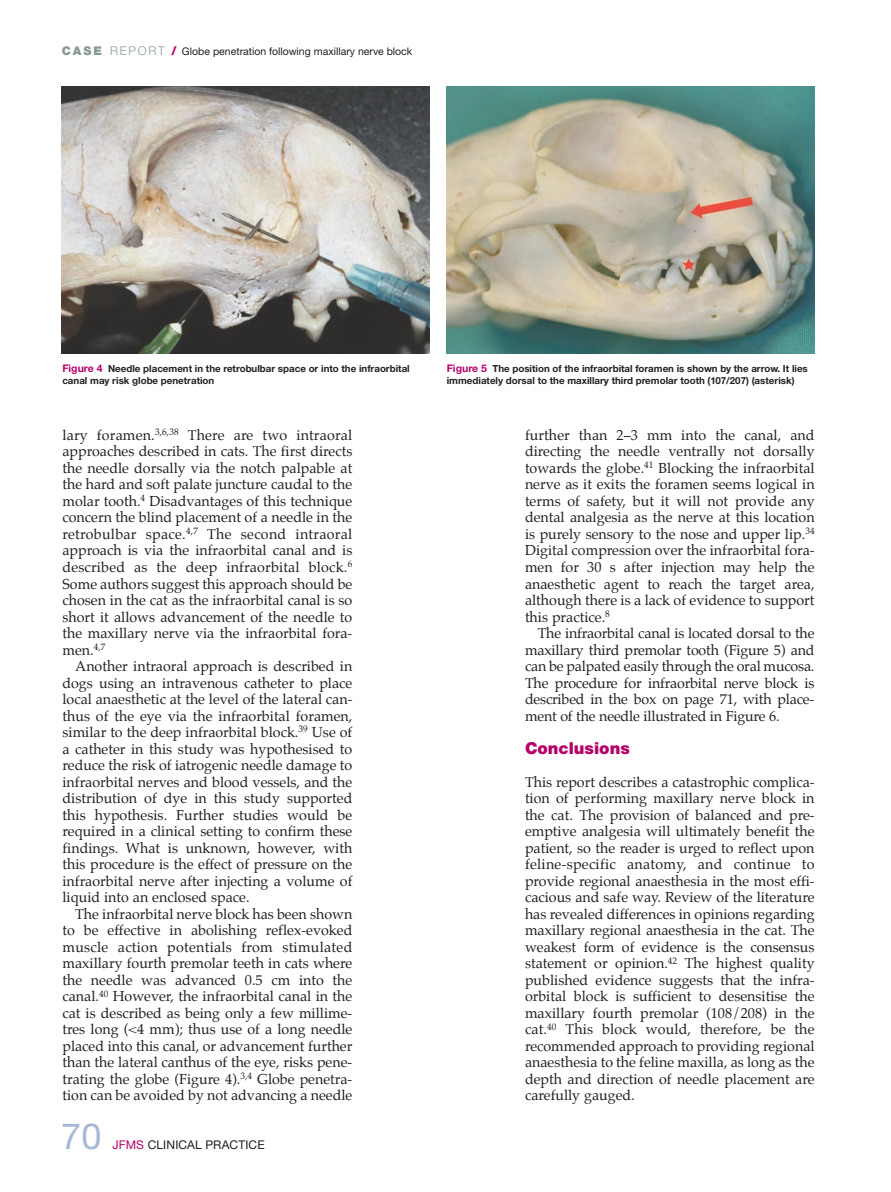
<style>
.page{position:relative;width:891px;height:1192px;background:#fff}
.page>*{position:absolute;margin:0;border:0;box-sizing:border-box;transform-origin:0 0}
.t1{font:36px "Helvetica Neue CE";color:#a6b8d3}
.t2{font:900 16.5px "Helvetica Neue CE";color:#b6036c}
.t3{font:14.25px/16.5px "Palatino";color:#231f20;text-align:justify}
.t4{font:12px "Helvetica Neue CE";letter-spacing:.01em;color:#231f20}
.t5{font:10.5px "Helvetica Neue CE";color:#231f20}
.t6{font:700 9.75px/11.2px "Helvetica Neue CE";color:#231f20}
.s1{font-weight:900;font-size:12px;color:#879994}
.s2{font-family:"Helvetica Neue";font-weight:300;font-size:12px;color:#879994}
.s3{font-weight:900;font-size:12px;color:#b6036c}
.s4{font-size:10.5px;color:#b6036c}
.s5{color:#b6036c}
</style>
<div class="page">
<img style="left:62px;top:86px;width:367px;height:268px">
<img style="left:447px;top:86px;width:367px;height:268px">
<p class="t5" style="left:62px;top:48px;width:352px"><span class="s1">C A S E</span> <span class="s2">R E P O R T</span> <span class="s3">/</span> Globe penetration following maxillary nerve block</p>
<p class="t6" style="left:62px;top:364px;width:349px"><span class="s4">Figure 4</span> Needle placement in the retrobulbar space or into the infraorbital canal may risk globe penetration</p>
<p class="t6" style="left:447px;top:364px;width:363px"><span class="s4">Figure 5</span> The position of the infraorbital foramen is shown by the arrow. It lies immediately dorsal to the maxillary third premolar tooth (107/207) (asterisk)</p>
<p class="t3" style="left:62px;top:428px;width:291px">lary foramen.<sup>3,6,38</sup> There are two intraoral approaches described in cats. The first directs the needle dorsally via the notch palpable at the hard and soft palate juncture caudal to the molar tooth.<sup>4</sup> disadvantages of this technique concern the blind placement of a needle in the retrobulbar space.<sup>4,7</sup> The second intraoral approach is via the infraorbital canal and is described as the deep infraorbital block.<sup>6<br></sup>Some authors suggest this approach should be chosen in the cat as the infraorbital canal is so short it allows advancement of the needle to the maxillary nerve via the infraorbital fora&shy;men.<sup>4,7</sup></p>
<p class="t3" style="left:62px;top:659px;width:291px;text-indent:13px">Another intraoral approach is described in dogs using an intravenous catheter to place local anaesthetic at the level of the lateral can&shy;thus of the eye via the infraorbital foramen, similar to the deep infraorbital block.<sup>39</sup> Use of a catheter in this study was hypothesised to reduce the risk of iatrogenic needle damage to infraorbital nerves and blood vessels, and the distribution of dye in this study supported this hypothesis. Further studies would be required in a clinical setting to confirm these findings. What is unknown, however, with this procedure is the effect of pressure on the infraorbital nerve after injecting a volume of liquid into an enclosed space.</p>
<p class="t3" style="left:62px;top:906px;width:291px;text-indent:13px">The infraorbital nerve block has been shown to be effective in abolishing reflex-evoked muscle action potentials from stimulated maxillary fourth premolar teeth in cats where the needle was advanced 0.5 cm into the canal.<sup>40</sup> However, the infraorbital canal in the cat is described as being only a few millime&shy;tres long (&lt;4 mm); thus use of a long needle placed into this canal, or advancement further than the lateral canthus of the eye, risks pene&shy;trating the globe (Figure 4).<sup>3,4</sup> Globe penetra&shy;tion can be avoided by not advancing a needle</p>
<h1 class="t1" style="left:61px;top:1122px;width:42px">70</h1>
<p class="t4" style="left:112px;top:1139px;width:154px"><span class="s5">JFMS</span> CLINICAL PRACTICE</p>
<p class="t3" style="left:525px;top:428px;width:291px">further than 2–3 mm into the canal, and directing the needle ventrally not dorsally towards the globe.<sup>41</sup> Blocking the infraorbital nerve as it exits the foramen seems logical in terms of safety, but it will not provide any dental analgesia as the nerve at this location is purely sensory to the nose and upper lip.<sup>34 </sup>digital compression over the infraorbital fora&shy;men for 30 s after injection may help the anaesthetic agent to reach the target area, although there is a lack of evidence to support this practice.<sup>8</sup></p>
<p class="t3" style="left:525px;top:626px;width:291px;text-indent:13px">The infraorbital canal is located dorsal to the maxillary third premolar tooth (Figure 5) and can be palpated easily through the oral mucosa.<br>The procedure for infraorbital nerve block is described in the box on page 71, with place&shy;ment of the needle illustrated in Figure 6.</p>
<p class="t2" style="left:525px;top:741px;width:106px">Conclusions</p>
<p class="t3" style="left:525px;top:774px;width:291px">This report describes a catastrophic complica&shy;tion of performing maxillary nerve block in the cat. The provision of balanced and pre&shy;emptive analgesia will ultimately benefit the patient, so the reader is urged to reflect upon feline-specific anatomy, and continue to provide regional anaesthesia in the most effi&shy;cacious and safe way. Review of the literature has revealed differences in opinions regarding maxillary regional anaesthesia in the cat. The weakest form of evidence is the consensus statement or opinion.<sup>42</sup> The highest quality published evidence suggests that the infra - orbital block is sufficient to desensitise the maxillary fourth premolar (108/208) in the cat.<sup>40</sup> This block would, therefore, be the recommended approach to providing regional anaesthesia to the feline maxilla, as long as the depth and direction of needle placement are carefully gauged.</p>
</div>
